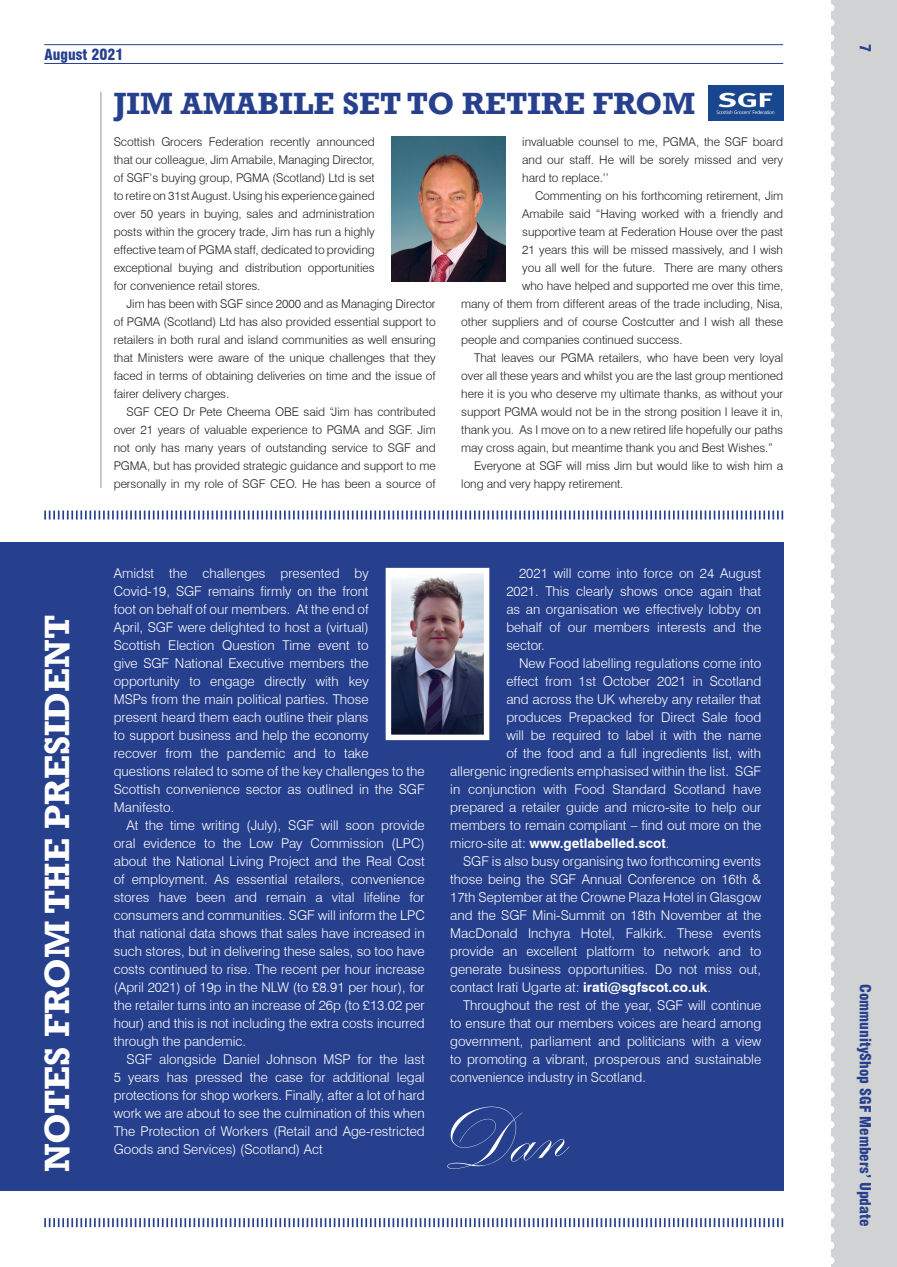
<style>
.page{position:relative;width:897px;height:1267px;background:#fff}
.page>*{position:absolute;margin:0;border:0;box-sizing:border-box;transform-origin:0 0}
.t1{font:700 36px "Rockwell";color:#fff}
.t2{font:700 31.5px "Rockwell";color:#27408e}
.t3{font:900 condensed 15px "Swiss 721 BT";color:#27408e}
.t4{font:300 13.5px/18px "Swiss 721 BT";color:#fff;text-align:justify}
.t5{font:700 13.5px "Swiss 721 BT";color:#fff}
.t6{font:300 12px/18px "Swiss 721 BT";letter-spacing:-.005em;color:#231f20;text-align:justify}
.s1{font-weight:300}
.s2{font-weight:700}
</style>
<div class="page">
<svg style="left:44px;top:1218px;width:739px;height:8px"></svg>
<div style="left:0;top:542px;width:783px;height:648px;background:#27408e"></div>
<hr style="left:101px;top:92px;width:1px;height:396px;background:#939598">
<svg style="left:44px;top:510px;width:739px;height:9px"></svg>
<hr style="left:44px;top:44px;width:739px;height:1px;background:#27408e">
<hr style="left:44px;top:63px;width:739px;height:1px;background:#27408e">
<img style="left:391px;top:574px;width:92px;height:160px">
<div style="left:385px;top:568px;width:104px;height:172px;border:5px solid #fff"></div>
<img style="left:391px;top:137px;width:114px;height:144px">
<img style="left:708px;top:85px;width:75px;height:35px">
<div style="left:831px;top:0;width:66px;height:1267px;background:#d1d2d4"></div>
<p class="t3" style="left:44px;top:45px;width:81px">August 2021</p>
<h2 class="t2" style="left:114px;top:84px;width:583px">JIM AMABILE SET TO RETIRE FROM</h2>
<h1 class="t1" style="left:35px;top:1172px;width:559px;rotate:-90deg">NOTES FROM THE PRESIDENT</h1>
<p class="t6" style="left:114px;top:132px;width:262px">Scottish Grocers Federation recently announced that our colleague, Jim Amabile, Managing Director, of SGF’s buying group, PGMA (Scotland) Ltd is set to retire on 31st August. Using his experience gained over 50 years in buying, sales and administration posts within the grocery trade, Jim has run a highly effective team of PGMA staff, dedicated to providing exceptional buying and distribution opportunities for convenience retail stores.</p>
<p class="t6" style="left:114px;top:294px;width:323px;text-indent:13px">Jim has been with SGF since 2000 and as Managing Director of PGMA (Scotland) Ltd has also provided essential support to retailers in both rural and island communities as well ensuring that Ministers were aware of the unique challenges that they faced in terms of obtaining deliveries on time and the issue of fairer delivery charges.</p>
<p class="t6" style="left:114px;top:402px;width:323px;text-indent:13px">SGF CEO Dr Pete Cheema OBE said “Jim has contributed over 21 years of valuable experience to PGMA and SGF. Jim not only has many years of outstanding service to SGF and PGMA, but has provided strategic guidance and support to me personally in my role of SGF CEO. He has been a source of</p>
<p class="t6" style="left:522px;top:132px;width:262px">invaluable counsel to me, PGMA, the SGF board and our staff. He will be sorely missed and very hard to replace.’’</p>
<p class="t6" style="left:535px;top:186px;width:250px">Commenting on his forthcoming retirement, Jim</p>
<p class="t6" style="left:522px;top:204px;width:262px">Amabile said “Having worked with a friendly and</p>
<p class="t6" style="left:522px;top:222px;width:262px">supportive team at Federation House over the past</p>
<p class="t6" style="left:522px;top:240px;width:262px">21 years this will be missed massively, and I wish</p>
<p class="t6" style="left:522px;top:258px;width:262px">you all well for the future. There are many others</p>
<p class="t6" style="left:522px;top:276px;width:262px">who have helped and supported me over this time,</p>
<p class="t6" style="left:461px;top:294px;width:323px">many of them from different areas of the trade including, Nisa,</p>
<p class="t6" style="left:461px;top:312px;width:323px">other suppliers and of course Costcutter and I wish all these</p>
<p class="t6" style="left:461px;top:330px;width:223px">people and companies continued success.</p>
<p class="t6" style="left:474px;top:348px;width:310px">That leaves our PGMA retailers, who have been very loyal</p>
<p class="t6" style="left:461px;top:366px;width:323px">over all these years and whilst you are the last group mentioned</p>
<p class="t6" style="left:461px;top:384px;width:323px">here it is you who deserve my ultimate thanks, as without your</p>
<p class="t6" style="left:461px;top:402px;width:323px">support PGMA would not be in the strong position I leave it in,</p>
<p class="t6" style="left:461px;top:420px;width:323px">thank you. As I move on to a new retired life hopefully our paths</p>
<p class="t6" style="left:461px;top:438px;width:313px">may cross again, but meantime thank you and Best Wishes.”</p>
<p class="t6" style="left:474px;top:456px;width:310px">Everyone at SGF will miss Jim but would like to wish him a</p>
<p class="t6" style="left:461px;top:474px;width:164px">long and very happy retirement.</p>
<p class="t4" style="left:114px;top:564px;width:312px;text-align:left">Amidst the challenges presented by Covid-19, SGF remains firmly on the front<br>foot on behalf of our members. At the end of<br>April, SGF were delighted to host a (virtual)<br>Scottish Election Question Time event to<br>give SGF National Executive members the opportunity to engage directly with key<br>MSPs from the main political parties. Those<br>present heard them each outline their plans<br>to support business and help the economy<br>recover from the pandemic and to take questions related to some of the key challenges to the Scottish convenience sector as outlined in the SGF Manifesto.</p>
<p class="t4" style="left:114px;top:816px;width:312px;text-indent:13px">At the time writing (July), SGF will soon provide oral evidence to the Low Pay Commission (LPC) about the National Living Project and the Real Cost of employment. As essential retailers, convenience stores have been and remain a vital lifeline for consumers and communities. SGF will inform the LPC that national data shows that sales have increased in such stores, but in delivering these sales, so too have costs continued to rise. The recent per hour increase (April 2021) of 19p in the NLW (to £8.91 per hour), for the retailer turns into an increase of 26p (to £13.02 per hour) and this is not including the extra costs incurred through the pandemic.</p>
<p class="t4" style="left:114px;top:1050px;width:312px;text-indent:13px">SGF alongside Daniel Johnson MSP for the last 5 years has pressed the case for additional legal protections for shop workers. Finally, after a lot of hard work we are about to see the culmination of this when The Protection of Workers (Retail and Age-restricted Goods and Services) (Scotland) Act</p>
<p class="t4" style="left:506px;top:564px;width:256px;text-indent:13px">2021 will come into force on 24 August 2021. This clearly shows once again that as an organisation we effectively lobby on behalf of our members interests and the sector.</p>
<p class="t4" style="left:519px;top:654px;width:243px">New Food labelling regulations come into</p>
<p class="t4" style="left:506px;top:672px;width:256px">effect from 1st October 2021 in Scotland</p>
<p class="t4" style="left:506px;top:690px;width:256px">and across the UK whereby any retailer that</p>
<p class="t4" style="left:506px;top:708px;width:256px">produces Prepacked for Direct Sale food</p>
<p class="t4" style="left:506px;top:726px;width:256px">will be required to label it with the name</p>
<p class="t4" style="left:506px;top:744px;width:256px">of the food and a full ingredients list, with</p>
<p class="t4" style="left:450px;top:762px;width:312px">allergenic ingredients emphasised within the list. SGF</p>
<p class="t4" style="left:450px;top:780px;width:312px">in conjunction with Food Standard Scotland have</p>
<p class="t4" style="left:450px;top:798px;width:312px">prepared a retailer guide and micro-site to help our</p>
<p class="t4" style="left:450px;top:816px;width:312px">members to remain compliant – find out more on the</p>
<p class="t5" style="left:450px;top:835px;width:220px"><span class="s1">micro-site at:</span> www.getlabelled.scot<span class="s1">.</span></p>
<p class="t4" style="left:463px;top:852px;width:299px">SGF is also busy organising two forthcoming events</p>
<p class="t4" style="left:450px;top:870px;width:312px">those being the SGF Annual Conference on 16th &amp;</p>
<p class="t4" style="left:450px;top:888px;width:312px">17th September at the Crowne Plaza Hotel in Glasgow</p>
<p class="t4" style="left:450px;top:906px;width:312px">and the SGF Mini-Summit on 18th November at the</p>
<p class="t4" style="left:450px;top:924px;width:312px">MacDonald Inchyra Hotel, Falkirk. These events</p>
<p class="t4" style="left:450px;top:942px;width:312px">provide an excellent platform to network and to</p>
<p class="t4" style="left:450px;top:960px;width:312px">generate business opportunities. Do not miss out,</p>
<p class="t4" style="left:450px;top:978px;width:262px">contact Irati Ugarte at: <span class="s2">irati@sgfscot.co.uk</span>.</p>
<p class="t4" style="left:463px;top:996px;width:299px">Throughout the rest of the year, SGF will continue</p>
<p class="t4" style="left:450px;top:1014px;width:312px">to ensure that our members voices are heard among</p>
<p class="t4" style="left:450px;top:1032px;width:312px">government, parliament and politicians with a view</p>
<p class="t4" style="left:450px;top:1050px;width:312px">to promoting a vibrant, prosperous and sustainable</p>
<p class="t4" style="left:450px;top:1068px;width:197px">convenience industry in Scotland.</p>
<p class="t3" style="left:874px;top:44px;width:10px;rotate:90deg">7</p>
<p class="t3" style="left:874px;top:983px;width:244px;rotate:90deg">CommunityShop SGF Members’ Update</p>
</div>
